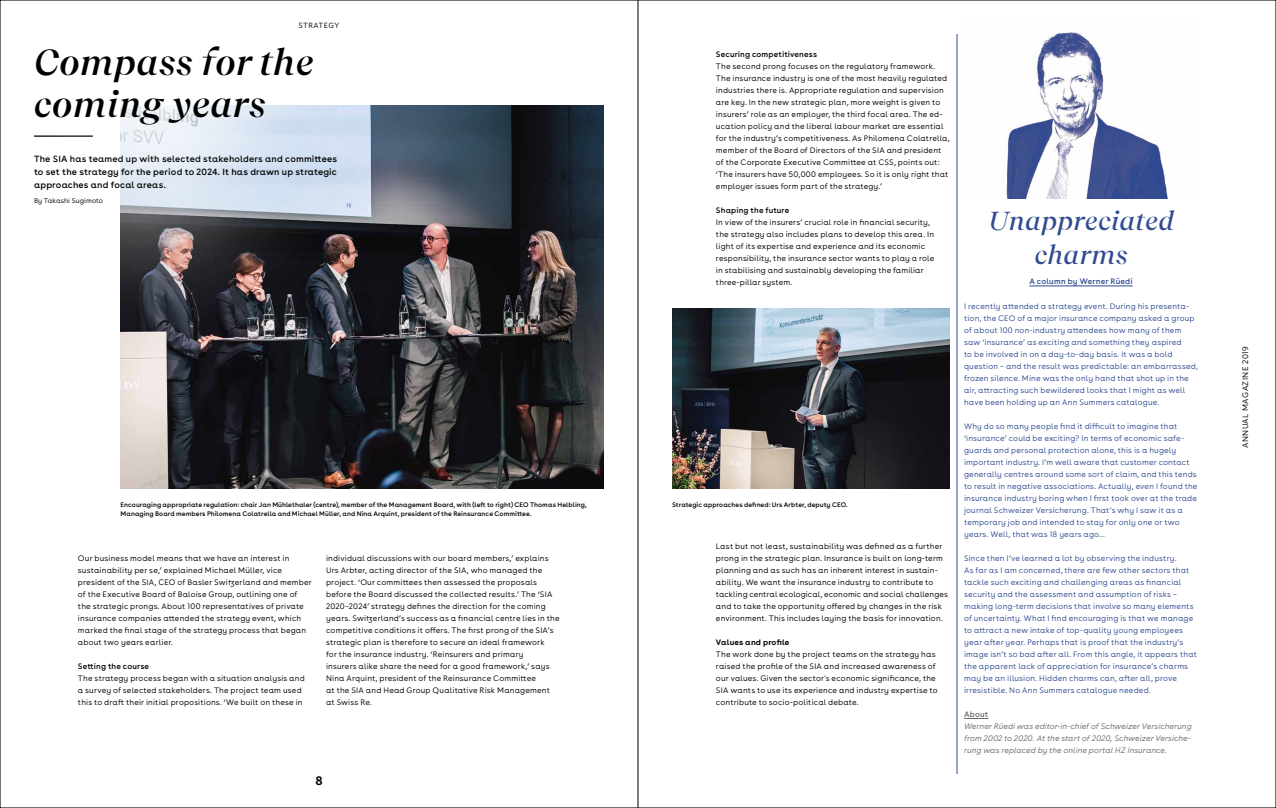
<style>
.page{position:relative;width:1276px;height:808px;background:#fff}
.page>*{position:absolute;margin:0;border:0;box-sizing:border-box;transform-origin:0 0}
.t1{font:italic 600 36px/42px "Recife Display";letter-spacing:.03em;color:#000}
.t2{font:italic 500 26px/34px "Recife Display";letter-spacing:.03em;color:#304b92;text-align:center}
.t3{font:700 13px "Buenos Aires";color:#000}
.t4{font:9.6px/13px "Buenos Aires";letter-spacing:.015em;color:#000;text-align:justify}
.t5{font:300 8.5px "Buenos Aires";letter-spacing:.05em;color:#000}
.t6{font:300 8.4px/12px "Buenos Aires";letter-spacing:.015em;color:#000}
.t7{font:300 8.4px/12px "Buenos Aires";letter-spacing:.015em;color:#304b92}
.t8{font:italic 300 8.4px/12px "Buenos Aires";letter-spacing:.01em;color:#6a6864;text-align:justify}
.t9{font:8.4px "Buenos Aires";letter-spacing:.015em;color:#000}
.t10{font:8.4px "Buenos Aires";letter-spacing:.02em;color:#304b92}
.t11{font:700 8.4px "Buenos Aires";letter-spacing:.015em;color:#000}
.t12{font:8.4px "Buenos Aires";letter-spacing:.025em;color:#6a6864}
.t13{font:300 8px "Buenos Aires";letter-spacing:.05em;color:#000}
.t14{font:300 7.2px "Buenos Aires";letter-spacing:.01em;color:#000}
.t15{font:7px/8.4px "Buenos Aires";letter-spacing:.01em;color:#000}
</style>
<div class="page">
<img style="left:120px;top:105px;width:484px;height:384px">
<img style="left:1006px;top:30px;width:165px;height:168px">
<svg style="left:964px;top:718px;width:24px;height:1px"></svg>
<hr style="left:1029px;top:286px;width:103px;height:1px;background:#304b92">
<hr style="left:956px;top:34px;width:1px;height:740px;background:#304b92">
<img style="left:672px;top:309px;width:278px;height:180px">
<img style="left:120px;top:105px;width:285px;height:287px">
<svg style="left:34px;top:105px;width:357px;height:99px"></svg>
<hr style="left:638px;top:0;width:1px;height:808px;background:#000">
<p class="t13" style="left:299px;top:21px;width:42px">STRATEGY</p>
<h1 class="t1" style="left:34px;top:41px;width:281px">Compass for the coming years</h1>
<p class="t4" style="left:34px;top:152px;width:305px">The SIA has teamed up with selected stakeholders and committees to set the strategy for the period to 2024. It has drawn up strategic approaches and focal areas.</p>
<p class="t14" style="left:34px;top:196px;width:71px">By Takashi Sugimoto</p>
<p class="t9" style="left:716px;top:49px;width:103px">Securing competitiveness</p>
<p class="t6" style="left:716px;top:60px;width:235px">The second prong focuses on the regulatory framework.<br>The insurance industry is one of the most heavily regulated industries there is. Appropriate regulation and supervision are key. In the new strategic plan, more weight is given to insurers’ role as an employer, the third focal area. The ed&shy;ucation policy and the liberal labour market are essential for the industry’s competitiveness. As Philomena Colatrella, member of the Board of Directors of the SIA and president of the Corporate Executive Committee at CSS, points out: ‘The insurers have 50,000 employees. So it is only right that employer issues form part of the strategy.’</p>
<p class="t9" style="left:716px;top:205px;width:75px">Shaping the future</p>
<p class="t6" style="left:716px;top:216px;width:220px">In view of the insurers’ crucial role in financial security, the strategy also includes plans to develop this area. In light of its expertise and experience and its economic responsibility, the insurance sector wants to play a role in stabilising and sustainably developing the familiar three-pillar system.</p>
<p class="t15" style="left:120px;top:501px;width:468px">Encouraging appropriate regulation: chair Jan Mühlethaler (centre), member of the Management Board, with (left to right) CEO Thomas Helbling,<br>Managing Board members Philomena Colatrella and Michael Müller, and Nina Arquint, president of the Reinsurance Committee.</p>
<p class="t15" style="left:672px;top:501px;width:177px">Strategic approaches defined: Urs Arbter, deputy CEO.</p>
<p class="t6" style="left:78px;top:552px;width:235px">Our business model means that we have an interest in sustainability per se,’ explained Michael Müller, vice president of the SIA, CEO of Basler Switzerland and member of the Executive Board of Baloise Group, outlining one of the strategic prongs. About 100 representatives of private insurance companies attended the strategy event, which marked the final stage of the strategy process that began about two years earlier.</p>
<p class="t9" style="left:78px;top:661px;width:73px">Setting the course</p>
<p class="t6" style="left:78px;top:672px;width:228px">The strategy process began with a situation analysis and a survey of selected stakeholders. The project team used this to draft their initial propositions. ‘We built on these in</p>
<p class="t6" style="left:326px;top:552px;width:235px">individual discussions with our board members,’ explains Urs Arbter, acting director of the SIA, who managed the project. ‘Our committees then assessed the proposals before the Board discussed the collected results.’ The ‘SIA 2020–2024’ strategy defines the direction for the coming years. Switzerland’s success as a financial centre lies in the competitive conditions it offers. The first prong of the SIA’s strategic plan is therefore to secure an ideal framework<br>for the insurance industry. ‘Reinsurers and primary<br>insurers alike share the need for a good framework,’ says Nina Arquint, president of the Reinsurance Committee<br>at the SIA and Head Group Qualitative Risk Management at Swiss Re.</p>
<h3 class="t3" style="left:315px;top:772px;width:9px">8</h3>
<p class="t6" style="left:716px;top:540px;width:234px">Last but not least, sustainability was defined as a further prong in the strategic plan. Insurance is built on long-term planning and as such has an inherent interest in sustain&shy;ability. We want the insurance industry to contribute to tackling central ecological, economic and social challenges and to take the opportunity offered by changes in the risk environment. This includes laying the basis for innovation.</p>
<p class="t11" style="left:716px;top:636px;width:75px">Values and profile</p>
<p class="t6" style="left:716px;top:648px;width:223px">The work done by the project teams on the strategy has raised the profile of the SIA and increased awareness of our values. Given the sector's economic significance, the SIA wants to use its experience and industry expertise to contribute to socio-political debate.</p>
<h2 class="t2" style="left:988px;top:203px;width:187px">Unappreciated charms</h2>
<p class="t10" style="left:1029px;top:276px;width:105px">A column by Werner Rüedi</p>
<p class="t7" style="left:964px;top:300px;width:235px">I recently attended a strategy event. During his presenta&shy;tion, the CEO of a major insurance company asked a group of about 100 non-industry attendees how many of them saw ‘insurance’ as exciting and something they aspired<br>to be involved in on a day-to-day basis. It was a bold question – and the result was predictable: an embarrassed, frozen silence. Mine was the only hand that shot up in the air, attracting such bewildered looks that I might as well have been holding up an Ann Summers catalogue.</p>
<p class="t7" style="left:964px;top:420px;width:235px">Why do so many people find it difficult to imagine that ‘insurance’ could be exciting? In terms of economic safe&shy;guards and personal protection alone, this is a hugely important industry. I’m well aware that customer contact generally centres around some sort of claim, and this tends to result in negative associations. Actually, even I found the insurance industry boring when I first took over at the trade journal Schweizer Versicherung. That’s why I saw it as a temporary job and intended to stay for only one or two years. Well, that was 18 years ago...</p>
<p class="t7" style="left:964px;top:552px;width:234px">Since then I’ve learned a lot by observing the industry.<br>As far as I am concerned, there are few other sectors that tackle such exciting and challenging areas as financial security and the assessment and assumption of risks – making long-term decisions that involve so many elements of uncertainty. What I find encouraging is that we manage to attract a new intake of top-quality young employees year after year. Perhaps that is proof that the industry’s image isn’t so bad after all. From this angle, it appears that the apparent lack of appreciation for insurance’s charms may be an illusion. Hidden charms can, after all, prove irresistible. No Ann Summers catalogue needed.</p>
<p class="t12" style="left:964px;top:709px;width:26px">About</p>
<p class="t8" style="left:964px;top:720px;width:229px">Werner Rüedi was editor-in-chief of Schweizer Versicherung from 2002 to 2020. At the start of 2020, Schweizer Versiche&shy;rung was replaced by the online portal HZ Insurance.</p>
<p class="t5" style="left:1240px;top:448px;width:103px;rotate:-90deg">ANNUAL MAGAZINE 2019</p>
</div>
